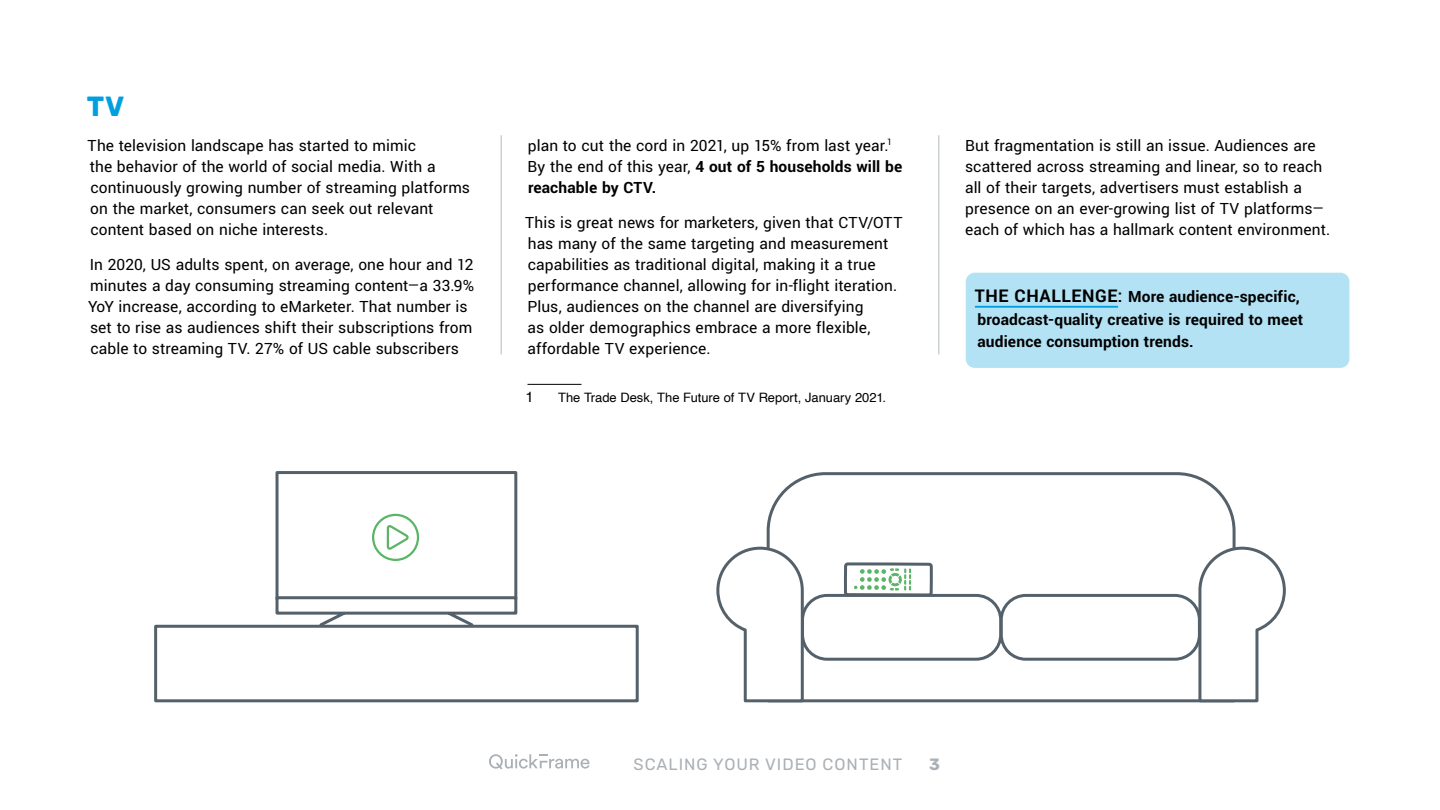
<style>
.page{position:relative;width:1440px;height:810px;background:#fff}
.page>*{position:absolute;margin:0;border:0;box-sizing:border-box;transform-origin:0 0}
.t1{font:700 27.75px "Rubik";color:#009fdf}
.t2{font:17.25px/21px "Yantramanav";letter-spacing:.005em;color:#000}
.t3{font:700 17.25px/22.5px "Yantramanav";letter-spacing:.005em;color:#000}
.t4{font:16.42px "Rubik";letter-spacing:.06em;color:#aab0b5}
.t5{font:700 16.42px "Rubik";color:#aab0b5}
.t6{font:14.85px "Helvetica";color:#000}
.t7{font:12.98px "Helvetica";letter-spacing:-.005em;color:#000}
.s1{font-weight:700}
.s2{font-size:19.5px}
</style>
<div class="page">
<svg style="left:489px;top:754px;width:100px;height:15px"></svg>
<div style="left:966px;top:273px;width:383px;height:95px;background:#b3e2f5;border-radius:9px"></div>
<hr style="left:975px;top:306px;width:143px;height:2px;background:#009fdf">
<svg style="left:386px;top:525px;width:23px;height:24px"></svg>
<div style="left:372px;top:514px;width:47px;height:47px;border:2px solid #5ab567;border-radius:50%"></div>
<div style="left:276px;top:471px;width:241px;height:129px;border:3px solid #54616b"></div>
<svg style="left:274px;top:595px;width:245px;height:30px"></svg>
<div style="left:154px;top:625px;width:485px;height:77px;border:3px solid #54616b"></div>
<svg style="left:766px;top:472px;width:470px;height:231px"></svg>
<svg style="left:716px;top:545px;width:89px;height:158px"></svg>
<svg style="left:1197px;top:545px;width:89px;height:158px"></svg>
<div style="left:1001px;top:595px;width:198px;height:64px;background:#fff;border-radius:25px"></div>
<div style="left:1000px;top:594px;width:201px;height:67px;border:3px solid #54616b;border-radius:25px"></div>
<div style="left:803px;top:595px;width:198px;height:64px;background:#fff;border-radius:25px"></div>
<div style="left:801px;top:594px;width:201px;height:67px;border:3px solid #54616b;border-radius:25px"></div>
<svg style="left:843px;top:472px;width:91px;height:231px"></svg>
<svg style="left:845px;top:564px;width:86px;height:31px"></svg>
<hr style="left:527px;top:384px;width:54px;height:1px;background:#000">
<hr style="left:500px;top:136px;width:2px;height:218px;background:#cbd0d3">
<hr style="left:938px;top:136px;width:2px;height:218px;background:#cbd0d3">
<h1 class="t1" style="left:87px;top:90px;width:39px">TV</h1>
<p class="t2" style="left:88px;top:136px;width:384px">The television landscape has started to mimic<br>the behavior of the world of social media. With a continuously growing number of streaming platforms on the market, consumers can seek out relevant content based on niche interests.</p>
<p class="t2" style="left:88px;top:255px;width:388px">In 2020, US adults spent, on average, one hour and 12 minutes a day consuming streaming content—a 33.9% YoY increase, according to eMarketer. That number is set to rise as audiences shift their subscriptions from cable to streaming TV. 27% of US cable subscribers</p>
<p class="t2" style="left:528px;top:136px;width:376px">plan to cut the cord in 2021, up 15% from last year.<sup>1<br></sup>By the end of this year, <span class="s1">4 out of 5 households will be reachable by CTV.</span></p>
<p class="t2" style="left:525px;top:213px;width:379px">This is great news for marketers, given that CTV/OTT has many of the same targeting and measurement capabilities as traditional digital, making it a true performance channel, allowing for in-flight iteration.<br>Plus, audiences on the channel are diversifying<br>as older demographics embrace a more flexible, affordable TV experience.</p>
<p class="t6" style="left:525px;top:391px;width:10px">1</p>
<p class="t7" style="left:558px;top:392px;width:330px">The Trade Desk, The Future of TV Report, January 2021.</p>
<p class="t2" style="left:965px;top:136px;width:367px">But fragmentation is still an issue. Audiences are scattered across streaming and linear, so to reach all of their targets, advertisers must establish a presence on an ever-growing list of TV platforms— each of which has a hallmark content environment.</p>
<p class="t3" style="left:975px;top:286px;width:330px"><span class="s2">THE CHALLENGE:</span> More audience-specific, broadcast-quality creative is required to meet audience consumption trends.</p>
<p class="t4" style="left:634px;top:754px;width:270px">SCALING YOUR VIDEO CONTENT</p>
<p class="t5" style="left:929px;top:754px;width:12px">3</p>
</div>
